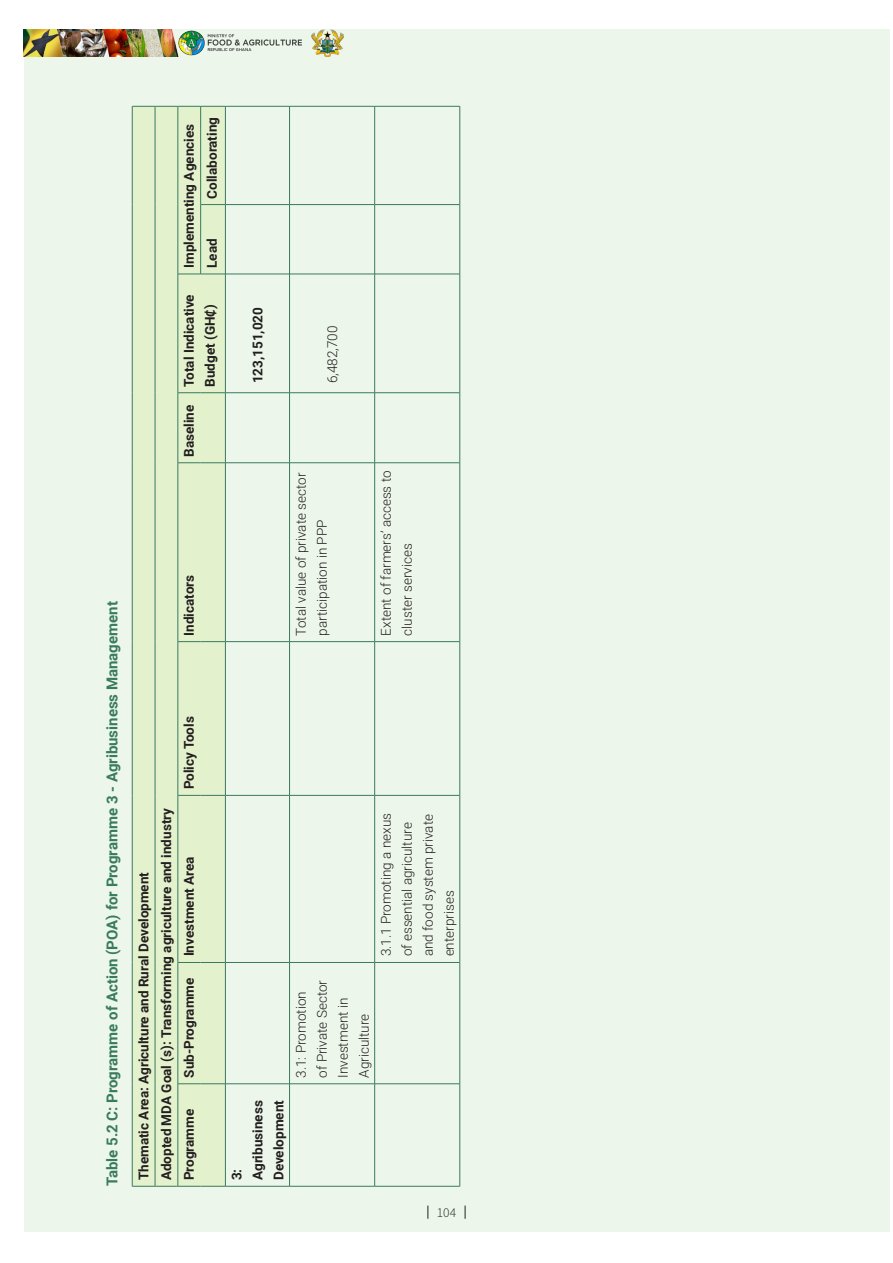
<style>
.page{position:relative;width:893px;height:1263px;background:#fff}
.page>*{position:absolute;margin:0;border:0;box-sizing:border-box;transform-origin:0 0}
.table_head{font:700 15px "Roboto";color:#397b5f}
.T_text{font:700 13.5px/21px "Roboto";color:#231f20}
.T_text-2{font:300 13.5px/21px "Roboto";color:#231f20}
.t1{font:300 13.5px "Source Sans Pro";color:#231f20}
.s1{font-family:"Calibri"}
</style>
<div class="page">
<div style="left:24px;top:30px;width:866px;height:1202px;background:#ecf6ea"></div>
<svg style="left:465px;top:1205px;width:1px;height:14px"></svg>
<svg style="left:427px;top:1205px;width:1px;height:14px"></svg>
<img style="left:24px;top:30px;width:278px;height:27px">
<img style="left:311px;top:30px;width:32px;height:27px">
<div style="left:133px;top:107px;width:92px;height:1079px;background:#e4f1cd"></div>
<hr style="left:226px;top:1186px;width:63px;height:1px;background:#397b5f">
<hr style="left:226px;top:1083px;width:63px;height:1px;background:#397b5f">
<hr style="left:226px;top:962px;width:63px;height:1px;background:#397b5f">
<hr style="left:226px;top:795px;width:63px;height:1px;background:#397b5f">
<hr style="left:226px;top:641px;width:63px;height:1px;background:#397b5f">
<hr style="left:226px;top:462px;width:63px;height:1px;background:#397b5f">
<hr style="left:226px;top:392px;width:63px;height:1px;background:#397b5f">
<hr style="left:226px;top:274px;width:63px;height:1px;background:#397b5f">
<hr style="left:226px;top:204px;width:63px;height:1px;background:#397b5f">
<hr style="left:226px;top:106px;width:63px;height:1px;background:#397b5f">
<hr style="left:289px;top:1084px;width:1px;height:102px;background:#397b5f">
<hr style="left:290px;top:1186px;width:84px;height:1px;background:#397b5f">
<hr style="left:289px;top:962px;width:1px;height:122px;background:#397b5f">
<hr style="left:290px;top:1083px;width:84px;height:1px;background:#397b5f">
<hr style="left:289px;top:795px;width:1px;height:167px;background:#397b5f">
<hr style="left:290px;top:962px;width:84px;height:1px;background:#397b5f">
<hr style="left:289px;top:642px;width:1px;height:153px;background:#397b5f">
<hr style="left:290px;top:795px;width:84px;height:1px;background:#397b5f">
<hr style="left:289px;top:463px;width:1px;height:179px;background:#397b5f">
<hr style="left:290px;top:641px;width:84px;height:1px;background:#397b5f">
<hr style="left:289px;top:393px;width:1px;height:70px;background:#397b5f">
<hr style="left:290px;top:462px;width:84px;height:1px;background:#397b5f">
<hr style="left:289px;top:274px;width:1px;height:119px;background:#397b5f">
<hr style="left:290px;top:392px;width:84px;height:1px;background:#397b5f">
<hr style="left:289px;top:205px;width:1px;height:69px;background:#397b5f">
<hr style="left:290px;top:274px;width:84px;height:1px;background:#397b5f">
<hr style="left:289px;top:106px;width:1px;height:99px;background:#397b5f">
<hr style="left:290px;top:204px;width:84px;height:1px;background:#397b5f">
<hr style="left:290px;top:106px;width:84px;height:1px;background:#397b5f">
<hr style="left:374px;top:1084px;width:1px;height:102px;background:#397b5f">
<hr style="left:375px;top:1186px;width:85px;height:1px;background:#397b5f">
<hr style="left:374px;top:962px;width:1px;height:122px;background:#397b5f">
<hr style="left:375px;top:1083px;width:85px;height:1px;background:#397b5f">
<hr style="left:374px;top:795px;width:1px;height:167px;background:#397b5f">
<hr style="left:375px;top:962px;width:85px;height:1px;background:#397b5f">
<hr style="left:374px;top:642px;width:1px;height:153px;background:#397b5f">
<hr style="left:375px;top:795px;width:85px;height:1px;background:#397b5f">
<hr style="left:374px;top:463px;width:1px;height:179px;background:#397b5f">
<hr style="left:375px;top:641px;width:85px;height:1px;background:#397b5f">
<hr style="left:374px;top:393px;width:1px;height:70px;background:#397b5f">
<hr style="left:375px;top:462px;width:85px;height:1px;background:#397b5f">
<hr style="left:374px;top:274px;width:1px;height:119px;background:#397b5f">
<hr style="left:375px;top:392px;width:85px;height:1px;background:#397b5f">
<hr style="left:374px;top:205px;width:1px;height:69px;background:#397b5f">
<hr style="left:375px;top:274px;width:85px;height:1px;background:#397b5f">
<hr style="left:374px;top:106px;width:1px;height:99px;background:#397b5f">
<hr style="left:375px;top:204px;width:85px;height:1px;background:#397b5f">
<hr style="left:375px;top:106px;width:85px;height:1px;background:#397b5f">
<hr style="left:460px;top:1084px;width:1px;height:102px;background:#397b5f">
<hr style="left:460px;top:962px;width:1px;height:122px;background:#397b5f">
<hr style="left:460px;top:795px;width:1px;height:167px;background:#397b5f">
<hr style="left:460px;top:642px;width:1px;height:153px;background:#397b5f">
<hr style="left:460px;top:463px;width:1px;height:179px;background:#397b5f">
<hr style="left:460px;top:393px;width:1px;height:70px;background:#397b5f">
<hr style="left:460px;top:274px;width:1px;height:119px;background:#397b5f">
<hr style="left:460px;top:205px;width:1px;height:69px;background:#397b5f">
<hr style="left:460px;top:106px;width:1px;height:99px;background:#397b5f">
<hr style="left:132px;top:1084px;width:1px;height:102px;background:#397b5f">
<hr style="left:132px;top:962px;width:1px;height:122px;background:#397b5f">
<hr style="left:132px;top:795px;width:1px;height:167px;background:#397b5f">
<hr style="left:132px;top:642px;width:1px;height:153px;background:#397b5f">
<hr style="left:132px;top:463px;width:1px;height:179px;background:#397b5f">
<hr style="left:132px;top:393px;width:1px;height:70px;background:#397b5f">
<hr style="left:132px;top:274px;width:1px;height:119px;background:#397b5f">
<hr style="left:132px;top:205px;width:1px;height:69px;background:#397b5f">
<hr style="left:132px;top:106px;width:1px;height:99px;background:#397b5f">
<hr style="left:155px;top:1084px;width:1px;height:102px;background:#397b5f">
<hr style="left:155px;top:962px;width:1px;height:122px;background:#397b5f">
<hr style="left:155px;top:795px;width:1px;height:167px;background:#397b5f">
<hr style="left:155px;top:642px;width:1px;height:153px;background:#397b5f">
<hr style="left:155px;top:463px;width:1px;height:179px;background:#397b5f">
<hr style="left:155px;top:393px;width:1px;height:70px;background:#397b5f">
<hr style="left:155px;top:274px;width:1px;height:119px;background:#397b5f">
<hr style="left:155px;top:205px;width:1px;height:69px;background:#397b5f">
<hr style="left:155px;top:106px;width:1px;height:99px;background:#397b5f">
<hr style="left:178px;top:1084px;width:1px;height:102px;background:#397b5f">
<hr style="left:178px;top:962px;width:1px;height:122px;background:#397b5f">
<hr style="left:178px;top:795px;width:1px;height:167px;background:#397b5f">
<hr style="left:178px;top:642px;width:1px;height:153px;background:#397b5f">
<hr style="left:178px;top:463px;width:1px;height:179px;background:#397b5f">
<hr style="left:178px;top:393px;width:1px;height:70px;background:#397b5f">
<hr style="left:178px;top:274px;width:1px;height:119px;background:#397b5f">
<svg style="left:132px;top:1186px;width:93px;height:1px"></svg>
<svg style="left:178px;top:1083px;width:47px;height:1px"></svg>
<svg style="left:179px;top:962px;width:46px;height:1px"></svg>
<svg style="left:178px;top:795px;width:47px;height:1px"></svg>
<svg style="left:178px;top:641px;width:47px;height:1px"></svg>
<svg style="left:178px;top:462px;width:47px;height:1px"></svg>
<svg style="left:178px;top:392px;width:47px;height:1px"></svg>
<hr style="left:225px;top:1084px;width:1px;height:102px;background:#397b5f">
<hr style="left:225px;top:962px;width:1px;height:122px;background:#397b5f">
<hr style="left:225px;top:795px;width:1px;height:167px;background:#397b5f">
<hr style="left:225px;top:642px;width:1px;height:153px;background:#397b5f">
<hr style="left:225px;top:463px;width:1px;height:179px;background:#397b5f">
<hr style="left:225px;top:393px;width:1px;height:70px;background:#397b5f">
<hr style="left:225px;top:274px;width:1px;height:119px;background:#397b5f">
<hr style="left:178px;top:205px;width:1px;height:69px;background:#397b5f">
<hr style="left:178px;top:106px;width:1px;height:99px;background:#397b5f">
<hr style="left:200px;top:205px;width:1px;height:69px;background:#397b5f">
<svg style="left:178px;top:274px;width:47px;height:1px"></svg>
<hr style="left:200px;top:106px;width:1px;height:99px;background:#397b5f">
<svg style="left:201px;top:204px;width:24px;height:1px"></svg>
<svg style="left:132px;top:106px;width:93px;height:1px"></svg>
<hr style="left:225px;top:205px;width:1px;height:69px;background:#397b5f">
<hr style="left:225px;top:106px;width:1px;height:99px;background:#397b5f">
<p class="table_head" style="left:102px;top:1186px;width:587px;rotate:-90deg">Table 5.2 C: Programme of Action (POA) for Programme 3 - Agribusiness Management</p>
<p class="T_text" style="left:178px;top:268px;width:145px;rotate:-90deg">Implementing Agencies</p>
<p class="T_text" style="left:201px;top:199px;width:83px;rotate:-90deg">Collaborating</p>
<p class="T_text" style="left:201px;top:268px;width:31px;rotate:-90deg">Lead</p>
<p class="T_text" style="left:178px;top:387px;width:94px;rotate:-90deg">Total Indicative<br>Budget (GH<span class="s1">₵</span>)</p>
<p class="T_text" style="left:178px;top:457px;width:54px;rotate:-90deg">Baseline</p>
<p class="T_text" style="left:178px;top:636px;width:62px;rotate:-90deg">Indicators</p>
<p class="T_text" style="left:247px;top:383px;width:78px;rotate:-90deg">123,151,020</p>
<p class="T_text-2" style="left:321px;top:383px;width:59px;rotate:-90deg">6,482,700</p>
<p class="T_text-2" style="left:290px;top:636px;width:164px;rotate:-90deg">Total value of private sector participation in PPP</p>
<p class="T_text-2" style="left:375px;top:636px;width:166px;rotate:-90deg">Extent of farmers’ access to cluster services</p>
<p class="T_text" style="left:133px;top:1180px;width:310px;rotate:-90deg">Thematic Area: Agriculture and Rural Development</p>
<p class="T_text" style="left:155px;top:1180px;width:374px;rotate:-90deg">Adopted MDA Goal (s): Transforming agriculture and industry</p>
<p class="T_text" style="left:178px;top:789px;width:74px;rotate:-90deg">Policy Tools</p>
<p class="T_text" style="left:178px;top:956px;width:101px;rotate:-90deg">Investment Area</p>
<p class="T_text" style="left:178px;top:1078px;width:102px;rotate:-90deg">Sub-Programme</p>
<p class="T_text" style="left:178px;top:1180px;width:73px;rotate:-90deg">Programme</p>
<p class="T_text-2" style="left:375px;top:956px;width:145px;rotate:-90deg">3.1.1 Promoting a nexus of essential agriculture and food system private enterprises</p>
<p class="T_text" style="left:226px;top:1180px;width:81px;rotate:-90deg">3:<br>Agribusiness<br>Development</p>
<p class="T_text-2" style="left:290px;top:1078px;width:99px;rotate:-90deg">3.1: Promotion of Private Sector<br>Investment in<br>Agriculture</p>
<p class="t1" style="left:437px;top:1204px;width:21px">104</p>
</div>
